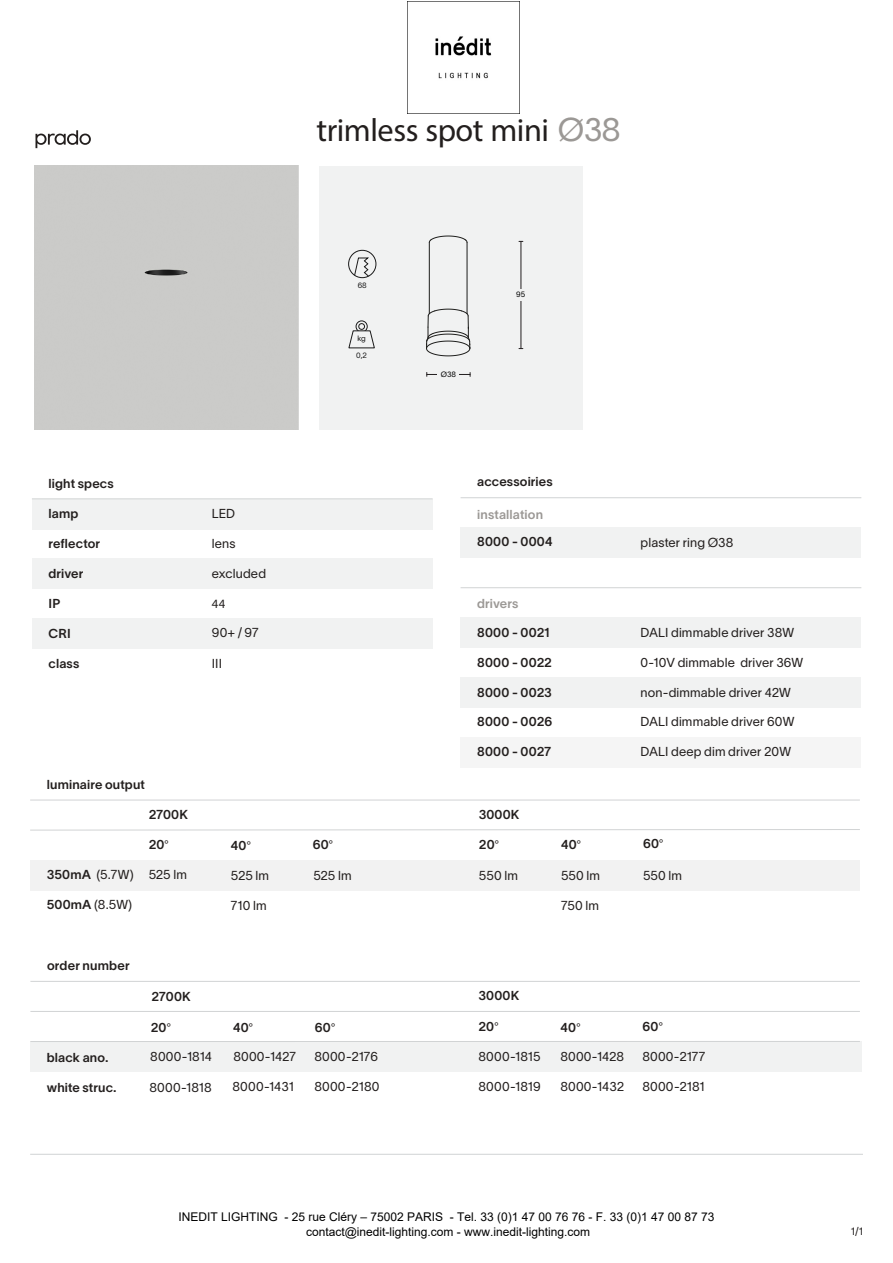
<style>
.page{position:relative;width:893px;height:1263px;background:#fff}
.page>*{position:absolute;margin:0;border:0;box-sizing:border-box;transform-origin:0 0}
.t1{font:32.25px "Myriad Pro";letter-spacing:-.015em;color:#231f1e}
.t2{font:12.75px "Lausanne 300";letter-spacing:.01em;color:#231f1e}
.t3{font:12.75px "Lausanne 600";letter-spacing:.015em;color:#231f1e}
.t4{font:12.75px "Lausanne 600";letter-spacing:.01em;color:#9b9895}
.t5{font:12.75px "Myriad Pro";color:#231f1e}
.t6{font:12px/14.4px "Arial";color:#000;text-align:center}
.t7{font:10.5px "Lausanne 300";color:#231f1e}
.t8{font:7.65px "Lausanne 300";color:#1a1a1a}
.t9{font:7.65px "Lausanne 300";color:#000}
.s1{font-family:"Lausanne 300";color:#9b9895}
.s2{font-family:"Myriad Pro"}
.s3{font-family:"Lausanne 600"}
</style>
<div class="page">
<div style="left:34px;top:165px;width:264px;height:264px;background:#cbcbc9"></div>
<hr style="left:30px;top:1154px;width:833px;height:1px;background:#d1d3d4">
<div style="left:461px;top:528px;width:400px;height:30px;background:#f1f2f2"></div>
<div style="left:461px;top:618px;width:400px;height:30px;background:#f1f2f2"></div>
<div style="left:461px;top:678px;width:400px;height:30px;background:#f1f2f2"></div>
<hr style="left:461px;top:497px;width:400px;height:1px;background:#d1d3d4">
<hr style="left:461px;top:587px;width:400px;height:1px;background:#d1d3d4">
<div style="left:32px;top:499px;width:401px;height:30px;background:#f1f2f2"></div>
<div style="left:32px;top:559px;width:401px;height:30px;background:#f1f2f2"></div>
<div style="left:32px;top:619px;width:401px;height:30px;background:#f1f2f2"></div>
<hr style="left:32px;top:498px;width:401px;height:1px;background:#d1d3d4">
<svg style="left:36px;top:130px;width:55px;height:18px"></svg>
<div style="left:461px;top:737px;width:400px;height:30px;background:#f1f2f2"></div>
<div style="left:319px;top:166px;width:263px;height:264px;background:#f1f2f2"></div>
<div style="left:348px;top:250px;width:28px;height:28px;border:1px solid #1a1a1a;border-radius:50%"></div>
<svg style="left:354px;top:257px;width:15px;height:20px"></svg>
<div style="left:356px;top:321px;width:12px;height:11px;border:1px solid #1a1a1a;border-radius:50%"></div>
<div style="left:358px;top:323px;width:7px;height:7px;border:1px solid #1a1a1a;border-radius:50%"></div>
<svg style="left:348px;top:324px;width:27px;height:25px"></svg>
<hr style="left:521px;top:241px;width:1px;height:107px;background:#231f20">
<div style="left:513px;top:289px;width:16px;height:12px;background:#f1f2f2"></div>
<hr style="left:427px;top:374px;width:43px;height:1px;background:#231f20">
<div style="left:438px;top:369px;width:21px;height:11px;background:#f1f2f2"></div>
<hr style="left:429px;top:242px;width:1px;height:72px;background:#1d1d1b">
<hr style="left:467px;top:242px;width:1px;height:72px;background:#1d1d1b">
<svg style="left:429px;top:235px;width:39px;height:8px"></svg>
<svg style="left:426px;top:308px;width:44px;height:48px"></svg>
<div style="left:30px;top:1041px;width:831px;height:30px;background:#f1f2f2"></div>
<hr style="left:30px;top:981px;width:830px;height:1px;background:#d1d3d4">
<hr style="left:30px;top:1041px;width:830px;height:1px;background:#d1d3d4">
<hr style="left:30px;top:1011px;width:830px;height:1px;background:#d1d3d4">
<div style="left:30px;top:860px;width:830px;height:30px;background:#f1f2f2"></div>
<hr style="left:30px;top:800px;width:830px;height:1px;background:#d1d3d4">
<svg style="left:30px;top:829px;width:830px;height:2px"></svg>
<img style="left:407px;top:1px;width:113px;height:113px">
<h1 class="t1" style="left:316px;top:110px;width:306px">trimless spot mini <span class="s1">Ø38</span></h1>
<p class="t8" style="left:358px;top:280px;width:11px">68</p>
<p class="t8" style="left:357px;top:334px;width:10px">kg</p>
<p class="t3" style="left:49px;top:476px;width:67px">light specs</p>
<p class="t3" style="left:49px;top:506px;width:31px">lamp</p>
<p class="t2" style="left:212px;top:506px;width:25px">LED</p>
<p class="t3" style="left:49px;top:535px;width:53px">reflector</p>
<p class="t2" style="left:212px;top:535px;width:25px">lens</p>
<p class="t3" style="left:49px;top:565px;width:36px">driver</p>
<p class="t2" style="left:212px;top:565px;width:56px">excluded</p>
<p class="t3" style="left:49px;top:595px;width:13px">IP</p>
<p class="t5" style="left:212px;top:596px;width:15px">44</p>
<p class="t3" style="left:49px;top:625px;width:24px">CRI</p>
<p class="t2" style="left:212px;top:624px;width:48px">90+ / 97</p>
<p class="t3" style="left:49px;top:655px;width:32px">class</p>
<p class="t2" style="left:212px;top:655px;width:12px">III</p>
<p class="t3" style="left:47px;top:776px;width:100px">luminaire output</p>
<p class="t3" style="left:149px;top:807px;width:41px">2700K</p>
<p class="t8" style="left:356px;top:351px;width:12px">0,2</p>
<p class="t3" style="left:149px;top:837px;width:21px">20<span class="s2">°</span></p>
<p class="t3" style="left:231px;top:837px;width:21px">40<span class="s2">°</span></p>
<p class="t3" style="left:313px;top:837px;width:22px">60<span class="s2">°</span></p>
<p class="t2" style="left:313px;top:867px;width:40px">525 lm</p>
<p class="t2" style="left:47px;top:866px;width:142px"><span class="s3">350mA</span> (5.7W) 525 lm</p>
<p class="t2" style="left:231px;top:867px;width:40px">525 lm</p>
<p class="t2" style="left:47px;top:896px;width:87px"><span class="s3">500mA</span> (8.5W)</p>
<p class="t2" style="left:231px;top:897px;width:37px">710 lm</p>
<p class="t3" style="left:47px;top:957px;width:84px">order number</p>
<p class="t3" style="left:152px;top:988px;width:41px">2700K</p>
<p class="t3" style="left:151px;top:1019px;width:21px">20<span class="s2">°</span></p>
<p class="t3" style="left:233px;top:1019px;width:21px">40<span class="s2">°</span></p>
<p class="t3" style="left:315px;top:1019px;width:22px">60<span class="s2">°</span></p>
<p class="t2" style="left:314px;top:1048px;width:65px">8000-2176</p>
<p class="t2" style="left:314px;top:1079px;width:67px">8000-2180</p>
<p class="t3" style="left:47px;top:1049px;width:63px">black ano.</p>
<p class="t2" style="left:150px;top:1049px;width:63px">8000-1814</p>
<p class="t2" style="left:233px;top:1049px;width:64px">8000-1427</p>
<p class="t3" style="left:47px;top:1079px;width:71px">white struc.</p>
<p class="t2" style="left:149px;top:1079px;width:64px">8000-1818</p>
<p class="t2" style="left:232px;top:1079px;width:63px">8000-1431</p>
<p class="t9" style="left:441px;top:370px;width:17px">Ø38</p>
<p class="t9" style="left:516px;top:290px;width:10px">95</p>
<p class="t3" style="left:477px;top:474px;width:77px">accessoiries</p>
<p class="t4" style="left:477px;top:506px;width:67px">installation</p>
<p class="t3" style="left:477px;top:533px;width:77px">8000 - 0004</p>
<p class="t2" style="left:640px;top:535px;width:94px">plaster ring Ø38</p>
<p class="t4" style="left:477px;top:595px;width:43px">drivers</p>
<p class="t3" style="left:477px;top:624px;width:74px">8000 - 0021</p>
<p class="t2" style="left:640px;top:624px;width:155px">DALI dimmable driver 38W</p>
<p class="t3" style="left:477px;top:654px;width:76px">8000 - 0022</p>
<p class="t2" style="left:640px;top:654px;width:164px">0-10V dimmable driver 36W</p>
<p class="t3" style="left:477px;top:684px;width:76px">8000 - 0023</p>
<p class="t2" style="left:640px;top:684px;width:152px">non-dimmable driver 42W</p>
<p class="t3" style="left:477px;top:714px;width:76px">8000 - 0026</p>
<p class="t2" style="left:640px;top:714px;width:155px">DALI dimmable driver 60W</p>
<p class="t3" style="left:477px;top:744px;width:75px">8000 - 0027</p>
<p class="t2" style="left:640px;top:744px;width:152px">DALI deep dim driver 20W</p>
<p class="t3" style="left:479px;top:807px;width:42px">3000K</p>
<p class="t3" style="left:479px;top:836px;width:21px">20<span class="s2">°</span></p>
<p class="t3" style="left:561px;top:836px;width:21px">40<span class="s2">°</span></p>
<p class="t3" style="left:643px;top:836px;width:22px">60<span class="s2">°</span></p>
<p class="t2" style="left:479px;top:867px;width:40px">550 lm</p>
<p class="t2" style="left:561px;top:867px;width:40px">550 lm</p>
<p class="t2" style="left:643px;top:867px;width:40px">550 lm</p>
<p class="t3" style="left:478px;top:988px;width:42px">3000K</p>
<p class="t2" style="left:561px;top:897px;width:39px">750 lm</p>
<p class="t3" style="left:478px;top:1019px;width:21px">20<span class="s2">°</span></p>
<p class="t3" style="left:561px;top:1019px;width:21px">40<span class="s2">°</span></p>
<p class="t3" style="left:642px;top:1019px;width:22px">60<span class="s2">°</span></p>
<p class="t2" style="left:478px;top:1049px;width:64px">8000-1815</p>
<p class="t2" style="left:560px;top:1049px;width:65px">8000-1428</p>
<p class="t2" style="left:642px;top:1049px;width:65px">8000-2177</p>
<p class="t2" style="left:478px;top:1078px;width:64px">8000-1819</p>
<p class="t2" style="left:560px;top:1078px;width:65px">8000-1432</p>
<p class="t2" style="left:642px;top:1079px;width:64px">8000-2181</p>
<p class="t6" style="left:178px;top:1209px;width:538px">INEDIT LIGHTING - 25 rue Cléry – 75002 PARIS - Tel. 33 (0)1 47 00 76 76 - F. 33 (0)1 47 00 87 73 contact@inedit-lighting.com - www.inedit-lighting.com</p>
<p class="t7" style="left:851px;top:1224px;width:14px">1/1</p>
</div>
